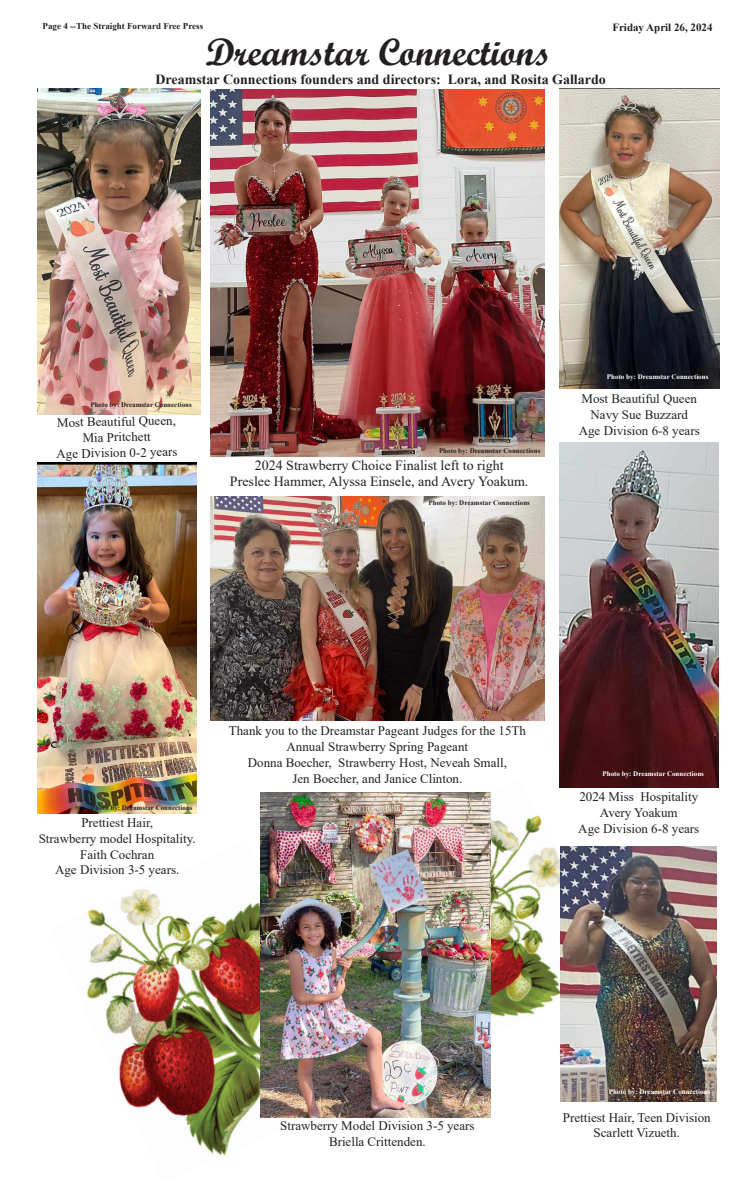
<style>
.page{position:relative;width:756px;height:1192px;background:#fff}
.page>*{position:absolute;margin:0;border:0;box-sizing:border-box;transform-origin:0 0}
.t1{font:38px "Script MT Bold";color:#231f20}
.t2{font:14px "Times New Roman";color:#231f20}
.t3{font:700 14px "Times New Roman";color:#231f20}
.t4{font:13px/15.6px "Times New Roman";color:#231f20;text-align:center}
.t5{font:700 11px "Times New Roman";color:#231f20}
.t6{font:700 9px "Times New Roman";color:#231f20}
.t7{font:700 7px "Times New Roman";color:#231f20}
.t8{font:700 7px "Times New Roman";color:#fff}
</style>
<div class="page">
<img style="left:273px;top:787px;width:346px;height:310px">
<img style="left:85px;top:889px;width:275px;height:266px">
<img style="left:210px;top:89px;width:335px;height:368px">
<img style="left:38px;top:88px;width:162px;height:326px">
<img style="left:559px;top:89px;width:160px;height:299px">
<img style="left:210px;top:496px;width:335px;height:224px">
<img style="left:38px;top:463px;width:159px;height:350px">
<img style="left:559px;top:442px;width:159px;height:345px">
<img style="left:561px;top:846px;width:155px;height:255px">
<img style="left:260px;top:793px;width:230px;height:324px">
<p class="t6" style="left:43px;top:19px;width:162px">Page 4 --The Straight Forward Free Press</p>
<p class="t5" style="left:612px;top:19px;width:102px">Friday April 26, 2024</p>
<p class="t1" style="left:205px;top:29px;width:347px">Dreamstar Connections</p>
<p class="t3" style="left:156px;top:69px;width:452px">Dreamstar Connections founders and directors: Lora, and Rosita Gallardo</p>
<p class="t7" style="left:90px;top:400px;width:103px">Photo by: Dreamstar Connections</p>
<p class="t4" style="left:57px;top:414px;width:120px;rotate:-1deg">Most Beautiful Queen,</p>
<p class="t4" style="left:82px;top:429px;width:70px;rotate:-1deg">Mia Pritchett</p>
<p class="t4" style="left:56px;top:445px;width:122px;rotate:-1deg">Age Division 0-2 years</p>
<p class="t7" style="left:439px;top:446px;width:103px">Photo by: Dreamstar Connections</p>
<p class="t2" style="left:255px;top:455px;width:250px">2024 Strawberry Choice Finalist left to right</p>
<p class="t2" style="left:230px;top:472px;width:300px">Preslee Hammer, Alyssa Einsele, and Avery Yoakum.</p>
<p class="t7" style="left:429px;top:497px;width:103px">Photo by: Dreamstar Connections</p>
<p class="t8" style="left:607px;top:371px;width:103px">Photo by: Dreamstar Connections</p>
<p class="t4" style="left:581px;top:391px;width:117px">Most Beautiful Queen</p>
<p class="t4" style="left:591px;top:406px;width:99px">Navy Sue Buzzard</p>
<p class="t4" style="left:579px;top:422px;width:122px">Age Division 6-8 years</p>
<p class="t7" style="left:91px;top:803px;width:103px">Photo by: Dreamstar Connections</p>
<p class="t4" style="left:81px;top:814px;width:73px">Prettiest Hair,</p>
<p class="t4" style="left:39px;top:830px;width:158px">Strawberry model Hospitality.<br>Faith Cochran</p>
<p class="t4" style="left:55px;top:861px;width:126px">Age Division 3-5 years.</p>
<p class="t4" style="left:229px;top:723px;width:299px">Thank you to the Dreamstar Pageant Judges for the 15Th</p>
<p class="t4" style="left:287px;top:739px;width:183px">Annual Strawberry Spring Pageant</p>
<p class="t4" style="left:248px;top:755px;width:261px">Donna Boecher, Strawberry Host, Neveah Small,</p>
<p class="t4" style="left:292px;top:771px;width:171px">Jen Boecher, and Janice Clinton.</p>
<p class="t8" style="left:603px;top:769px;width:103px">Photo by: Dreamstar Connections</p>
<p class="t4" style="left:579px;top:789px;width:120px">2024 Miss Hospitality</p>
<p class="t4" style="left:600px;top:805px;width:79px">Avery Yoakum</p>
<p class="t4" style="left:578px;top:821px;width:122px">Age Division 6-8 years</p>
<p class="t4" style="left:280px;top:1117px;width:196px">Strawberry Model Division 3-5 years</p>
<p class="t4" style="left:329px;top:1133px;width:98px">Briella Crittenden.</p>
<p class="t8" style="left:609px;top:1086px;width:103px">Photo by: Dreamstar Connections</p>
<p class="t4" style="left:563px;top:1109px;width:149px">Prettiest Hair, Teen Division</p>
<p class="t4" style="left:594px;top:1124px;width:88px">Scarlett Vizueth.</p>
</div>
